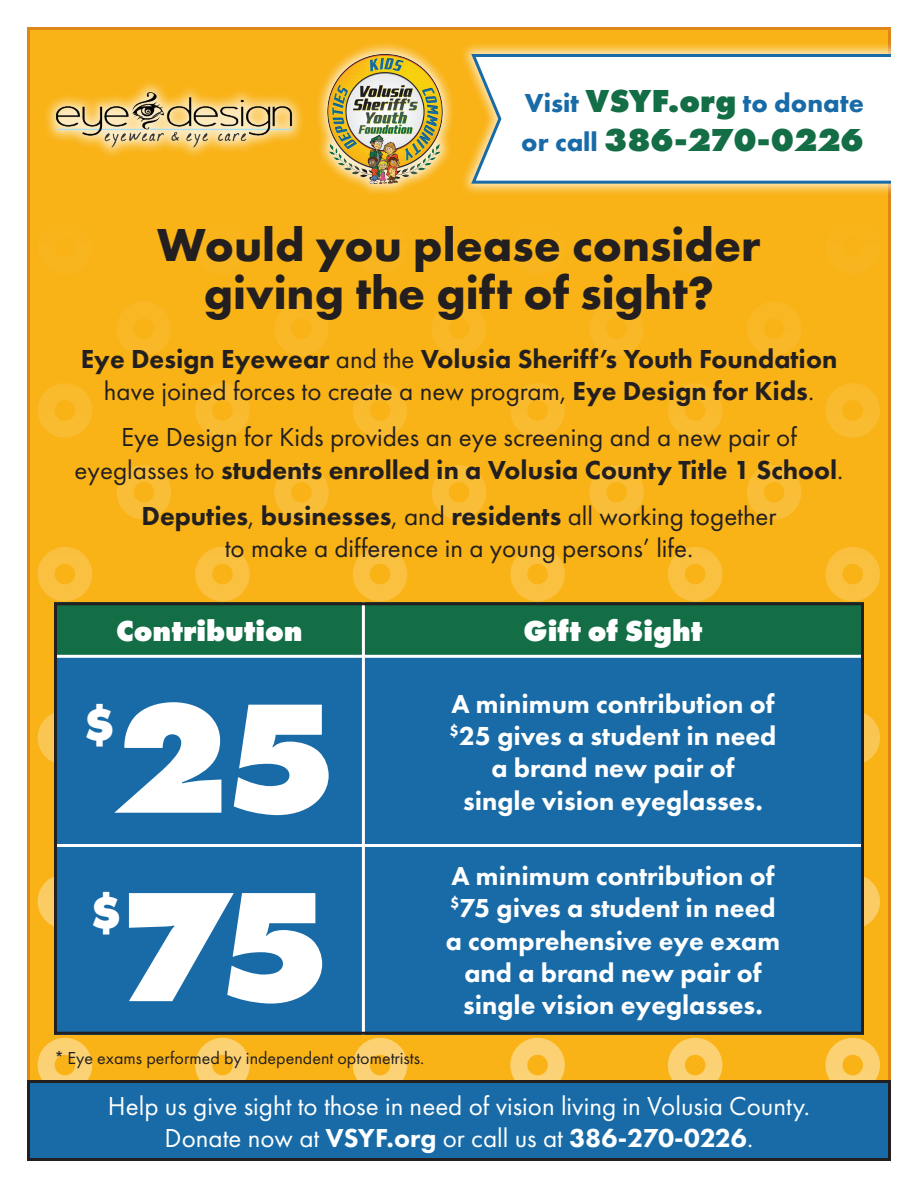
<style>
.page{position:relative;width:918px;height:1188px;background:#fff}
.page>*{position:absolute;margin:0;border:0;box-sizing:border-box;transform-origin:0 0}
.t1{font:800 162px "Futura PT";color:#fff}
.t2{font:700 48px/48px "Futura PT";color:#231f20;text-align:center}
.t3{font:800 48px "Futura PT";color:#fff}
.t4{font:800 33px "Futura PT";color:#136d45}
.t5{font:800 30px "Futura PT";color:#fff}
.t6{font:27px/32.4px "Futura PT";color:#231f20;text-align:center}
.t7{font:800 27px/32.4px "Futura PT";color:#fff;text-align:center}
.t8{font:800 27px/32.4px "Futura PT";color:#231f20;text-align:center}
.t9{font:27px/32.4px "Futura PT";color:#fff;text-align:center}
.t10{font:700 27px "Futura PT";color:#186ba7}
.t11{font:18px "Futura PT";color:#231f20}
.s1{font-weight:800;font-size:33px;color:#136d45}
.s2{font-weight:700;font-size:27px;color:#186ba7}
.s3{font-weight:400}
.s4{font-weight:800}
</style>
<div class="page">
<div style="left:27px;top:27px;width:864px;height:1134px;background:#f9b317;border:3px solid #df8619"></div>
<svg style="left:117px;top:27px;width:54px;height:2px"></svg>
<svg style="left:274px;top:27px;width:55px;height:2px"></svg>
<svg style="left:432px;top:27px;width:54px;height:2px"></svg>
<svg style="left:589px;top:27px;width:55px;height:2px"></svg>
<svg style="left:747px;top:27px;width:54px;height:2px"></svg>
<svg style="left:117px;top:302px;width:54px;height:54px"></svg>
<svg style="left:274px;top:302px;width:54px;height:54px"></svg>
<svg style="left:432px;top:302px;width:54px;height:54px"></svg>
<svg style="left:590px;top:302px;width:54px;height:54px"></svg>
<svg style="left:747px;top:302px;width:54px;height:54px"></svg>
<svg style="left:38px;top:383px;width:54px;height:55px"></svg>
<svg style="left:195px;top:383px;width:55px;height:55px"></svg>
<svg style="left:353px;top:383px;width:54px;height:55px"></svg>
<svg style="left:510px;top:383px;width:55px;height:55px"></svg>
<svg style="left:668px;top:383px;width:54px;height:55px"></svg>
<svg style="left:825px;top:383px;width:55px;height:55px"></svg>
<svg style="left:117px;top:465px;width:54px;height:55px"></svg>
<svg style="left:274px;top:465px;width:55px;height:55px"></svg>
<svg style="left:432px;top:465px;width:54px;height:55px"></svg>
<svg style="left:589px;top:465px;width:55px;height:55px"></svg>
<svg style="left:747px;top:465px;width:54px;height:55px"></svg>
<svg style="left:38px;top:547px;width:54px;height:54px"></svg>
<svg style="left:195px;top:547px;width:55px;height:54px"></svg>
<svg style="left:353px;top:547px;width:54px;height:54px"></svg>
<svg style="left:510px;top:547px;width:55px;height:54px"></svg>
<svg style="left:668px;top:547px;width:54px;height:54px"></svg>
<svg style="left:825px;top:547px;width:55px;height:54px"></svg>
<svg style="left:38px;top:713px;width:16px;height:50px"></svg>
<svg style="left:864px;top:713px;width:16px;height:50px"></svg>
<svg style="left:38px;top:876px;width:16px;height:50px"></svg>
<svg style="left:864px;top:877px;width:16px;height:49px"></svg>
<svg style="left:38px;top:1038px;width:54px;height:42px"></svg>
<svg style="left:195px;top:1038px;width:55px;height:42px"></svg>
<svg style="left:353px;top:1038px;width:54px;height:42px"></svg>
<svg style="left:510px;top:1038px;width:55px;height:42px"></svg>
<svg style="left:668px;top:1038px;width:54px;height:42px"></svg>
<svg style="left:825px;top:1038px;width:55px;height:42px"></svg>
<div style="left:459px;top:41px;width:450px;height:156px;background:#fff;opacity:.75"></div>
<svg style="left:469px;top:52px;width:428px;height:133px;background:#f2f4f0"></svg>
<div style="left:42px;top:78px;width:263px;height:82px;background:#fff;opacity:.75"></div>
<img style="left:54px;top:84px;width:240px;height:70px">
<div style="left:315px;top:41px;width:140px;height:155px;background:#fff;opacity:.75"></div>
<img style="left:315px;top:47px;width:140px;height:143px">
<div style="left:28px;top:1082px;width:862px;height:78px;background:#186ba7"></div>
<div style="left:27px;top:1080px;width:864px;height:81px;border:3px solid #231f20"></div>
<div style="left:54px;top:602px;width:810px;height:54px;background:#136d45"></div>
<div style="left:54px;top:656px;width:810px;height:379px;background:#186ba7"></div>
<hr style="left:362px;top:602px;width:3px;height:433px;background:#fff">
<hr style="left:54px;top:844px;width:810px;height:3px;background:#fff">
<hr style="left:54px;top:655px;width:810px;height:3px;background:#fff">
<div style="left:54px;top:602px;width:810px;height:433px;border:3px solid #231f20"></div>
<div style="left:891px;top:27px;width:5px;height:197px;background:#fff"></div>
<p class="t10" style="left:525px;top:85px;width:341px">Visit <span class="s1">VSYF.org</span> to donate</p>
<p class="t4" style="left:521px;top:119px;width:344px"><span class="s2">or call</span> 386-270-0226</p>
<h2 class="t2" style="left:157px;top:219px;width:605px">Would you please consider giving the gift of sight?</h2>
<p class="t8" style="left:81px;top:342px;width:758px">Eye Design Eyewear <span class="s3">and the</span> Volusia Sheriff’s Youth Foundation <span class="s3">have joined forces to create a new program,</span> Eye Design for Kids<span class="s3">.</span></p>
<p class="t6" style="left:75px;top:421px;width:770px">Eye Design for Kids provides an eye screening and a new pair of eyeglasses to <span class="s4">students enrolled in a Volusia County Title 1 School</span>.</p>
<p class="t6" style="left:142px;top:499px;width:636px"><span class="s4">Deputies</span>, <span class="s4">businesses</span>, and <span class="s4">residents</span> all working together to make a difference in a young persons’ life.</p>
<p class="t5" style="left:116px;top:612px;width:188px">Contribution</p>
<h2 class="t3" style="left:83px;top:694px;width:35px">$</h2>
<h1 class="t1" style="left:114px;top:655px;width:224px">25</h1>
<h2 class="t3" style="left:89px;top:882px;width:35px">$</h2>
<h1 class="t1" style="left:117px;top:844px;width:214px">75</h1>
<p class="t11" style="left:54px;top:1048px;width:372px">* Eye exams performed by independent optometrists.</p>
<p class="t5" style="left:524px;top:612px;width:180px">Gift of Sight</p>
<p class="t7" style="left:449px;top:687px;width:329px">A minimum contribution of <sup>$</sup>25 gives a student in need a brand new pair of<br>single vision eyeglasses.</p>
<p class="t7" style="left:446px;top:859px;width:336px">A minimum contribution of <sup>$</sup>75 gives a student in need a comprehensive eye exam and a brand new pair of single vision eyeglasses.</p>
<p class="t9" style="left:108px;top:1089px;width:704px">Help us give sight to those in need of vision living in Volusia County.<br>Donate now at <span class="s4">VSYF.org</span> or call us at <span class="s4">386-270-0226</span>.</p>
</div>
